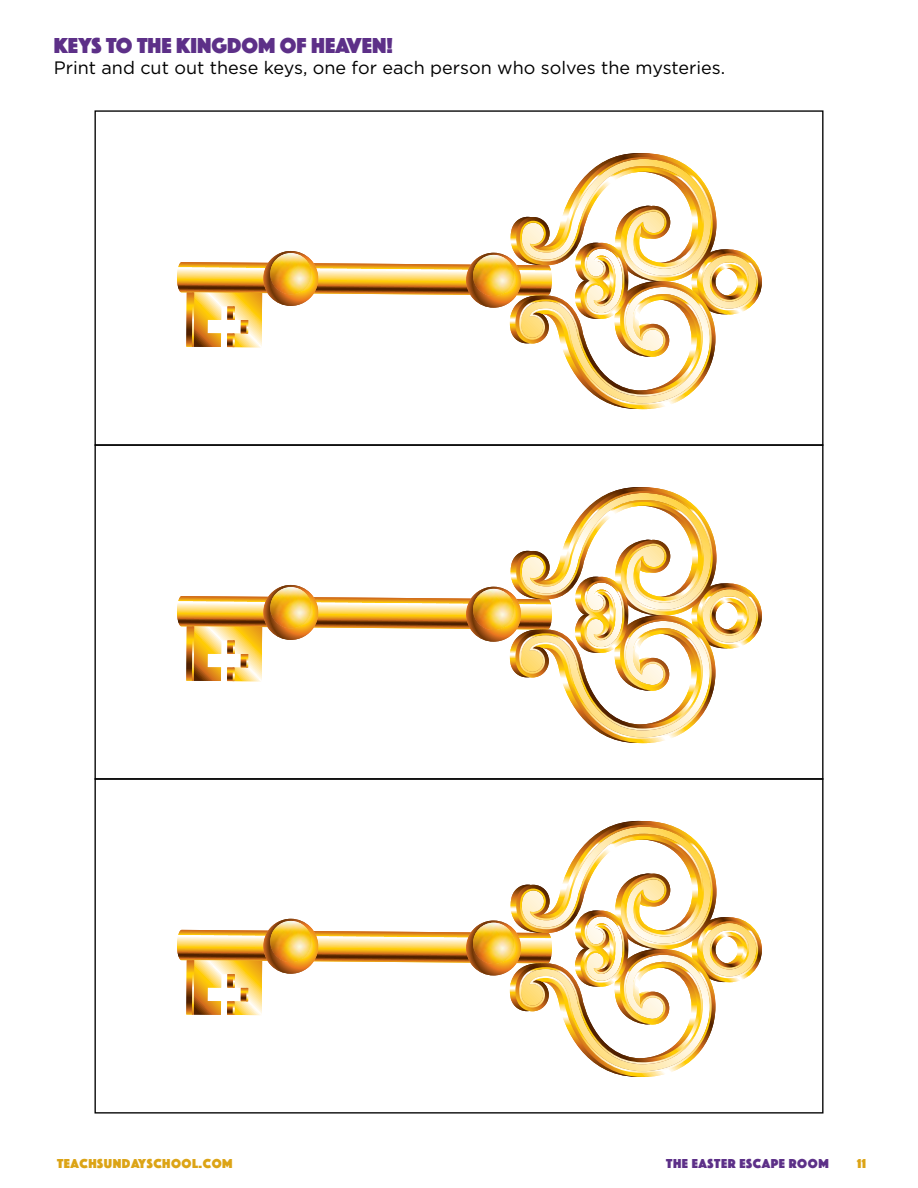
<style>
.page{position:relative;width:918px;height:1188px;background:#fff}
.page>*{position:absolute;margin:0;border:0;box-sizing:border-box;transform-origin:0 0}
.t1{font:22.5px "Phosphate Solid";color:#5d3088}
.t2{font:18px "Gotham";color:#000}
.t3{font:13.5px "Phosphate Solid";letter-spacing:.04em;color:#dca416}
.t4{font:13.5px "Phosphate Solid";letter-spacing:.04em;color:#5d3088}
</style>
<div class="page">
<svg style="left:177px;top:153px;width:585px;height:257px"></svg>
<svg style="left:177px;top:487px;width:585px;height:257px"></svg>
<svg style="left:177px;top:821px;width:585px;height:256px"></svg>
<p class="t1" style="left:54px;top:29px;width:341px">KEYS TO THE KINGDOM OF HEAVEN!</p>
<p class="t2" style="left:54px;top:58px;width:673px">Print and cut out these keys, one for each person who solves the mysteries.</p>
<p class="t3" style="left:57px;top:1154px;width:177px">TEACHSUNDAYSCHOOL.COM</p>
<p class="t4" style="left:666px;top:1154px;width:164px">THE EASTER ESCAPE ROOM</p>
<p class="t3" style="left:857px;top:1154px;width:11px">11</p>
</div>
